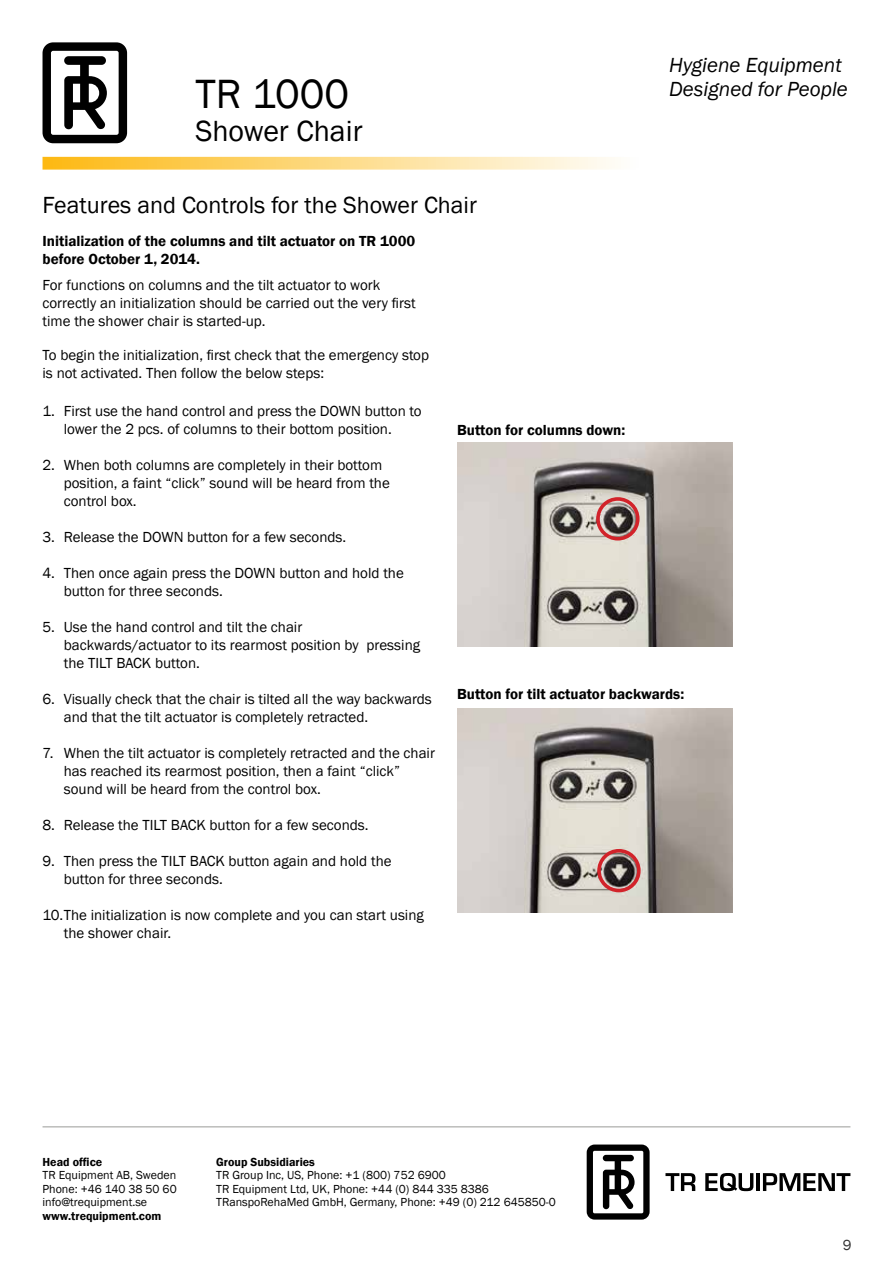
<style>
.page{position:relative;width:893px;height:1263px;background:#fff}
.page>*{position:absolute;margin:0;border:0;box-sizing:border-box;transform-origin:0 0}
.t1{font:42px "Franklin Gothic";color:#000}
.t2{font:30px "Franklin Gothic";color:#000}
.t3{font:24px "Franklin Gothic";color:#000}
.t4{font:italic 21px/24px "Franklin Gothic";color:#000}
.t5{font:15px/18px "Franklin Gothic";color:#000}
.t6{font:600 15px/18px "Franklin Gothic";color:#000}
.t7{font:12px/13.5px "Franklin Gothic";color:#000;text-align:justify}
.t8{font:600 12px "Franklin Gothic";color:#000}
</style>
<div class="page">
<hr style="left:43px;top:1126px;width:807px;height:1px;background:#bcbdbb">
<svg style="left:587px;top:1144px;width:63px;height:75px"></svg>
<svg style="left:665px;top:1173px;width:30px;height:18px"></svg>
<svg style="left:705px;top:1173px;width:48px;height:18px"></svg>
<hr style="left:757px;top:1173px;width:3px;height:18px;background:#000">
<svg style="left:763px;top:1173px;width:87px;height:18px"></svg>
<svg style="left:43px;top:42px;width:84px;height:101px"></svg>
<svg style="left:43px;top:157px;width:572px;height:13px;background:#fddb87"></svg>
<img style="left:457px;top:443px;width:276px;height:204px">
<div style="left:596px;top:497px;width:43px;height:43px;border:4px solid #d2232a;border-radius:50%"></div>
<img style="left:457px;top:708px;width:276px;height:204px">
<div style="left:597px;top:849px;width:44px;height:43px;border:4px solid #d2232a;border-radius:50%"></div>
<h1 class="t1" style="left:195px;top:67px;width:155px">TR 1000</h1>
<h2 class="t2" style="left:195px;top:112px;width:169px">Shower Chair</h2>
<h3 class="t3" style="left:43px;top:190px;width:436px">Features and Controls for the Shower Chair</h3>
<p class="t6" style="left:43px;top:232px;width:374px">Initialization of the columns and tilt actuator on TR 1000 before October 1, 2014.</p>
<p class="t5" style="left:43px;top:276px;width:375px">For functions on columns and the tilt actuator to work correctly an initialization should be carried out the very first time the shower chair is started-up.</p>
<p class="t5" style="left:43px;top:346px;width:388px">To begin the initialization, first check that the emergency stop is not activated. Then follow the below steps:</p>
<h3 class="t4" style="left:669px;top:53px;width:180px">Hygiene Equipment<br>Designed for People</h3>
<p class="t5" style="left:43px;top:402px;width:381px;text-align:center">1. First use the hand control and press the DOWN button to lower the 2 pcs. of columns to their bottom position.</p>
<p class="t5" style="left:64px;top:456px;width:328px;text-indent:-21px">2. When both columns are completely in their bottom position, a faint “click” sound will be heard from the control box.</p>
<p class="t5" style="left:43px;top:528px;width:305px">3. Release the DOWN button for a few seconds.</p>
<p class="t5" style="left:64px;top:564px;width:342px;text-indent:-21px">4. Then once again press the DOWN button and hold the button for three seconds.</p>
<p class="t5" style="left:64px;top:618px;width:358px;text-indent:-21px">5. Use the hand control and tilt the chair backwards/actuator to its rearmost position by pressing the TILT BACK button.</p>
<p class="t5" style="left:64px;top:690px;width:370px;text-indent:-21px">6. Visually check that the chair is tilted all the way backwards and that the tilt actuator is completely retracted.</p>
<p class="t5" style="left:64px;top:744px;width:373px;text-indent:-21px">7. When the tilt actuator is completely retracted and the chair has reached its rearmost position, then a faint “click” sound will be heard from the control box.</p>
<p class="t5" style="left:43px;top:816px;width:328px">8. Release the TILT BACK button for a few seconds.</p>
<p class="t5" style="left:64px;top:852px;width:329px;text-indent:-21px">9. Then press the TILT BACK button again and hold the button for three seconds.</p>
<p class="t5" style="left:64px;top:906px;width:362px;text-indent:-21px">10.The initialization is now complete and you can start using the shower chair.</p>
<p class="t6" style="left:457px;top:421px;width:170px">Button for columns down:</p>
<p class="t6" style="left:457px;top:685px;width:229px">Button for tilt actuator backwards:</p>
<p class="t8" style="left:43px;top:1154px;width:61px">Head office</p>
<p class="t7" style="left:43px;top:1169px;width:136px">TR Equipment AB, Sweden Phone: +46 140 38 50 60 info@trequipment.se</p>
<p class="t8" style="left:43px;top:1208px;width:120px">www.trequipment.com</p>
<p class="t8" style="left:216px;top:1154px;width:100px">Group Subsidiaries</p>
<p class="t7" style="left:216px;top:1169px;width:341px;text-align:left">TR Group Inc, US, Phone: +1 (800) 752 6900<br>TR Equipment Ltd, UK, Phone: +44 (0) 844 335 8386<br>TRanspoRehaMed GmbH, Germany, Phone: +49 (0) 212 645850-0</p>
<p class="t5" style="left:842px;top:1236px;width:10px">9</p>
</div>
